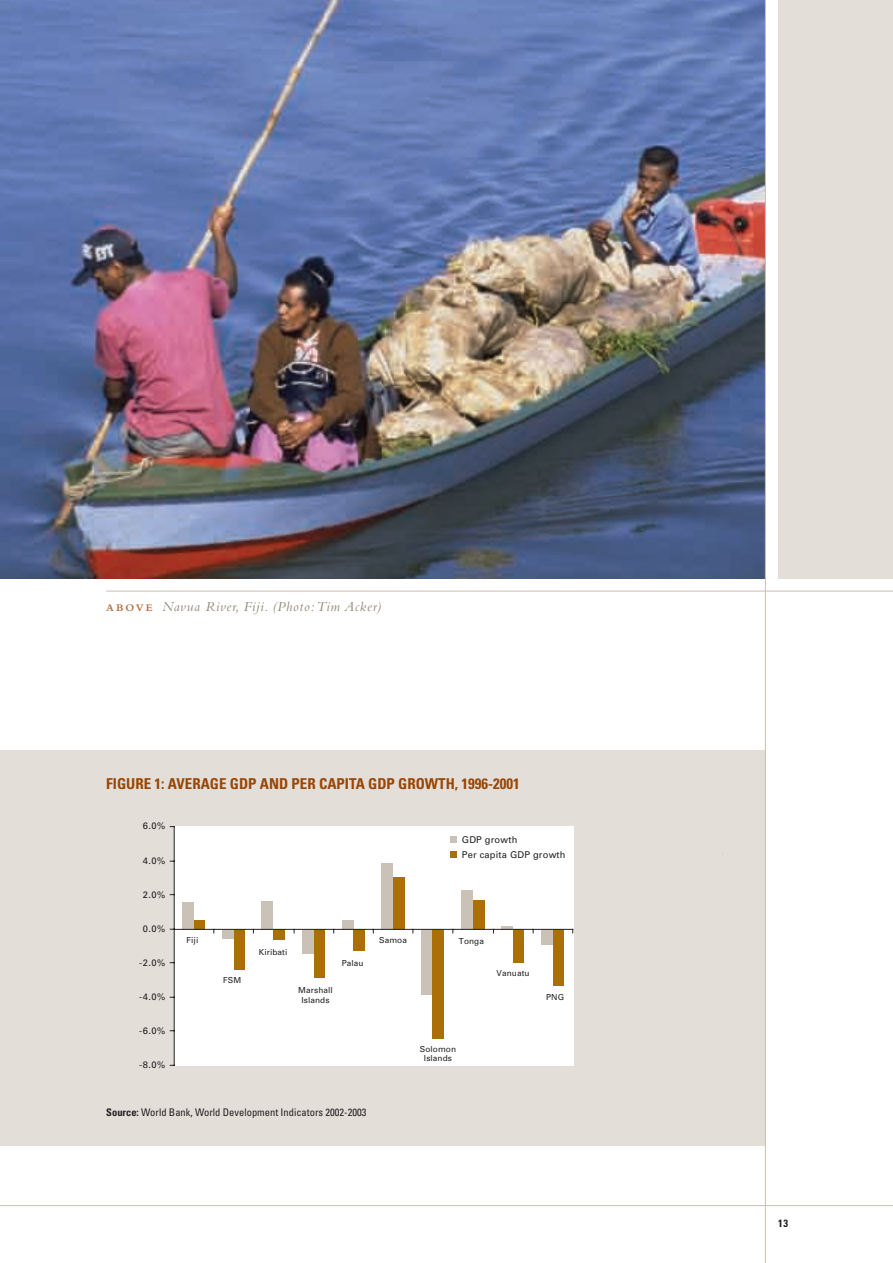
<style>
.page{position:relative;width:893px;height:1263px;background:#fff}
.page>*{position:absolute;margin:0;border:0;box-sizing:border-box;transform-origin:0 0}
.t1{font:700 condensed 15px "Univers";color:#994606}
.t2{font:italic 14.25px "Bembo";letter-spacing:.05em;color:#938a77}
.t3{font:condensed 10.5px "Univers";color:#231f20}
.t4{font:700 condensed 10.5px "Univers";color:#231f20}
.t5{font:9.3px/15px "Univers";letter-spacing:.02em;color:#231f20}
.t6{font:8.25px/9.8px "Univers";letter-spacing:.01em;color:#231f20;text-align:center}
.s1{font-weight:700;font-style:normal;font-size:10.5px;color:#b57242}
.s2{font-weight:700}
</style>
<div class="page">
<hr style="left:0;top:1205px;width:893px;height:1px;background:#cbc2b7">
<div style="left:0;top:750px;width:765px;height:396px;background:#e3dfd8"></div>
<div style="left:174px;top:826px;width:400px;height:239px;background:#fff"></div>
<div style="left:182px;top:902px;width:12px;height:27px;background:#cbc2b7"></div>
<div style="left:222px;top:929px;width:12px;height:9px;background:#cbc2b7"></div>
<div style="left:261px;top:901px;width:12px;height:28px;background:#cbc2b7"></div>
<div style="left:302px;top:929px;width:12px;height:25px;background:#cbc2b7"></div>
<div style="left:342px;top:920px;width:11px;height:9px;background:#cbc2b7"></div>
<div style="left:381px;top:863px;width:12px;height:66px;background:#cbc2b7"></div>
<div style="left:421px;top:929px;width:12px;height:65px;background:#cbc2b7"></div>
<div style="left:461px;top:890px;width:12px;height:39px;background:#cbc2b7"></div>
<svg style="left:501px;top:926px;width:12px;height:3px"></svg>
<div style="left:541px;top:929px;width:12px;height:15px;background:#cbc2b7"></div>
<div style="left:194px;top:920px;width:11px;height:9px;background:#aa7007"></div>
<div style="left:234px;top:929px;width:10px;height:41px;background:#aa7007"></div>
<div style="left:273px;top:929px;width:12px;height:11px;background:#aa7007"></div>
<div style="left:314px;top:929px;width:11px;height:49px;background:#aa7007"></div>
<div style="left:353px;top:929px;width:12px;height:22px;background:#aa7007"></div>
<div style="left:393px;top:877px;width:11px;height:52px;background:#aa7007"></div>
<div style="left:433px;top:929px;width:11px;height:110px;background:#aa7007"></div>
<div style="left:473px;top:900px;width:12px;height:29px;background:#aa7007"></div>
<div style="left:513px;top:929px;width:11px;height:34px;background:#aa7007"></div>
<div style="left:553px;top:929px;width:11px;height:56px;background:#aa7007"></div>
<hr style="left:174px;top:826px;width:1px;height:239px;background:#231f20">
<hr style="left:174px;top:929px;width:399px;height:1px;background:#231f20">
<div style="left:450px;top:836px;width:7px;height:6px;background:#cbc2b7"></div>
<div style="left:450px;top:851px;width:7px;height:6px;background:#aa7007"></div>
<div style="left:778px;top:0;width:115px;height:578px;background:#e3dfd8"></div>
<img style="left:0;top:0;width:765px;height:578px">
<hr style="left:106px;top:590px;width:787px;height:2px;background:#cbc2b7">
<hr style="left:765px;top:0;width:1px;height:1263px;background:#cbc2b7">
<h2 class="t2" style="left:106px;top:598px;width:276px"><span class="s1">A B OV E</span> Navua River, Fiji. (Photo: Tim Acker)</h2>
<h1 class="t1" style="left:106px;top:774px;width:415px">FIGURE 1: AVERAGE GDP AND PER CAPITA GDP GROWTH, 1996-2001</h1>
<p class="t5" style="left:143px;top:819px;width:24px">6.0%</p>
<p class="t5" style="left:143px;top:853px;width:24px">4.0%</p>
<p class="t5" style="left:143px;top:887px;width:24px">2.0%</p>
<p class="t5" style="left:143px;top:921px;width:24px">0.0%</p>
<p class="t5" style="left:139px;top:955px;width:28px">-2.0%</p>
<p class="t5" style="left:139px;top:989px;width:28px">-4.0%</p>
<p class="t5" style="left:139px;top:1023px;width:28px">-6.0%</p>
<p class="t5" style="left:139px;top:1057px;width:28px">-8.0%</p>
<p class="t5" style="left:462px;top:832px;width:105px">GDP growth<br>Per capita GDP growth</p>
<p class="t6" style="left:379px;top:935px;width:29px">Samoa</p>
<p class="t6" style="left:187px;top:935px;width:13px">Fiji</p>
<p class="t6" style="left:459px;top:936px;width:27px">Tonga</p>
<p class="t6" style="left:259px;top:947px;width:30px">Kiribati</p>
<p class="t6" style="left:342px;top:958px;width:23px">Palau</p>
<p class="t6" style="left:497px;top:968px;width:35px">Vanuatu</p>
<p class="t6" style="left:223px;top:975px;width:20px">FSM</p>
<p class="t6" style="left:298px;top:985px;width:36px">Marshall<br>Islands</p>
<p class="t6" style="left:546px;top:992px;width:20px">PNG</p>
<p class="t6" style="left:420px;top:1044px;width:38px">Solomon<br>Islands</p>
<p class="t3" style="left:106px;top:1105px;width:262px"><span class="s2">Source:</span> World Bank, World Development Indicators 2002-2003</p>
<p class="t4" style="left:778px;top:1217px;width:11px">13</p>
</div>
